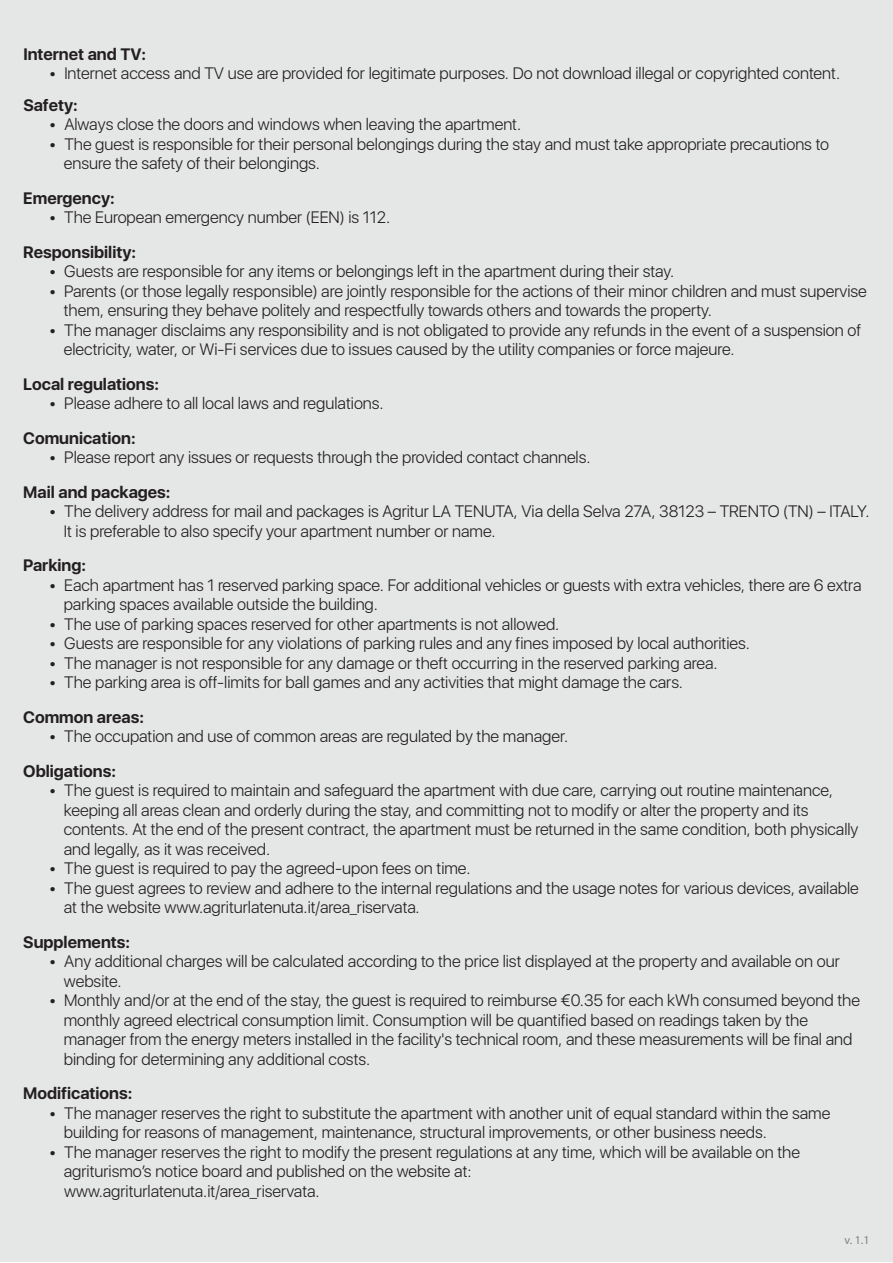
<style>
.page{position:relative;width:893px;height:1263px;background:#fff}
.page>*{position:absolute;margin:0;border:0;box-sizing:border-box;transform-origin:0 0}
.t1{font:300 16.5px/19.5px "SFUI Display";color:#231f20}
.t2{font:700 16.5px "SFUI Display";color:#231f20}
.t3{font:12px "Myriad Pro";color:#808285}
</style>
<div class="page">
<div style="left:0;top:0;width:893px;height:1262px;background:#e5e6e6"></div>
<p class="t2" style="left:23px;top:42px;width:124px">Internet and TV:</p>
<p class="t1" style="left:49px;top:65px;width:793px">• Internet access and TV use are provided for legitimate purposes. Do not download illegal or copyrighted content.</p>
<p class="t2" style="left:23px;top:93px;width:56px">Safety:</p>
<p class="t1" style="left:49px;top:116px;width:474px">• Always close the doors and windows when leaving the apartment.</p>
<p class="t1" style="left:64px;top:135px;width:767px;text-indent:-15px">• The guest is responsible for their personal belongings during the stay and must take appropriate precautions to ensure the safety of their belongings.</p>
<p class="t2" style="left:23px;top:186px;width:93px">Emergency:</p>
<p class="t1" style="left:49px;top:209px;width:343px">• The European emergency number (EEN) is 112.</p>
<p class="t2" style="left:23px;top:240px;width:114px">Responsibility:</p>
<p class="t1" style="left:49px;top:263px;width:627px">• Guests are responsible for any items or belongings left in the apartment during their stay.</p>
<p class="t1" style="left:64px;top:282px;width:804px;text-indent:-15px">• Parents (or those legally responsible) are jointly responsible for the actions of their minor children and must supervise them, ensuring they behave politely and respectfully towards others and towards the property.</p>
<p class="t1" style="left:64px;top:321px;width:799px;text-indent:-15px">• The manager disclaims any responsibility and is not obligated to provide any refunds in the event of a suspension of electricity, water, or Wi-Fi services due to issues caused by the utility companies or force majeure.</p>
<p class="t2" style="left:23px;top:372px;width:137px">Local regulations:</p>
<p class="t1" style="left:49px;top:395px;width:336px">• Please adhere to all local laws and regulations.</p>
<p class="t2" style="left:23px;top:426px;width:114px">Comunication:</p>
<p class="t1" style="left:49px;top:449px;width:543px">• Please report any issues or requests through the provided contact channels.</p>
<p class="t2" style="left:23px;top:480px;width:149px">Mail and packages:</p>
<p class="t1" style="left:64px;top:503px;width:807px;text-indent:-15px">• The delivery address for mail and packages is Agritur LA TENUTA, Via della Selva 27A, 38123 – TRENTO (TN) – ITALY.<br>It is preferable to also specify your apartment number or name.</p>
<p class="t2" style="left:23px;top:554px;width:64px">Parking:</p>
<p class="t1" style="left:64px;top:576px;width:799px;text-indent:-15px">• Each apartment has 1 reserved parking space. For additional vehicles or guests with extra vehicles, there are 6 extra parking spaces available outside the building.</p>
<p class="t1" style="left:49px;top:615px;width:512px">• The use of parking spaces reserved for other apartments is not allowed.</p>
<p class="t1" style="left:49px;top:635px;width:703px">• Guests are responsible for any violations of parking rules and any fines imposed by local authorities.</p>
<p class="t1" style="left:49px;top:654px;width:670px">• The manager is not responsible for any damage or theft occurring in the reserved parking area.</p>
<p class="t1" style="left:49px;top:674px;width:636px">• The parking area is off-limits for ball games and any activities that might damage the cars.</p>
<p class="t2" style="left:23px;top:705px;width:122px">Common areas:</p>
<p class="t1" style="left:49px;top:728px;width:521px">• The occupation and use of common areas are regulated by the manager.</p>
<p class="t2" style="left:23px;top:759px;width:94px">Obligations:</p>
<p class="t1" style="left:64px;top:782px;width:796px;text-indent:-15px">• The guest is required to maintain and safeguard the apartment with due care, carrying out routine maintenance, keeping all areas clean and orderly during the stay, and committing not to modify or alter the property and its contents. At the end of the present contract, the apartment must be returned in the same condition, both physically and legally, as it was received.</p>
<p class="t1" style="left:49px;top:860px;width:423px">• The guest is required to pay the agreed-upon fees on time.</p>
<p class="t1" style="left:64px;top:879px;width:797px;text-indent:-15px">• The guest agrees to review and adhere to the internal regulations and the usage notes for various devices, available at the website www.agriturlatenuta.it/area_riservata.</p>
<p class="t2" style="left:23px;top:930px;width:108px">Supplements:</p>
<p class="t1" style="left:64px;top:953px;width:777px;text-indent:-15px">• Any additional charges will be calculated according to the price list displayed at the property and available on our website.</p>
<p class="t1" style="left:64px;top:992px;width:798px;text-indent:-15px">• Monthly and/or at the end of the stay, the guest is required to reimburse €0.35 for each kWh consumed beyond the monthly agreed electrical consumption limit. Consumption will be quantified based on readings taken by the manager from the energy meters installed in the facility's technical room, and these measurements will be final and binding for determining any additional costs.</p>
<p class="t2" style="left:23px;top:1082px;width:111px">Modifications:</p>
<p class="t1" style="left:64px;top:1104px;width:768px;text-indent:-15px">• The manager reserves the right to substitute the apartment with another unit of equal standard within the same building for reasons of management, maintenance, structural improvements, or other business needs.</p>
<p class="t1" style="left:64px;top:1143px;width:738px;text-indent:-15px">• The manager reserves the right to modify the present regulations at any time, which will be available on the agriturismo’s notice board and published on the website at:<br>www.agriturlatenuta.it/area_riservata.</p>
<p class="t3" style="left:844px;top:1233px;width:27px">v. 1.1</p>
</div>
